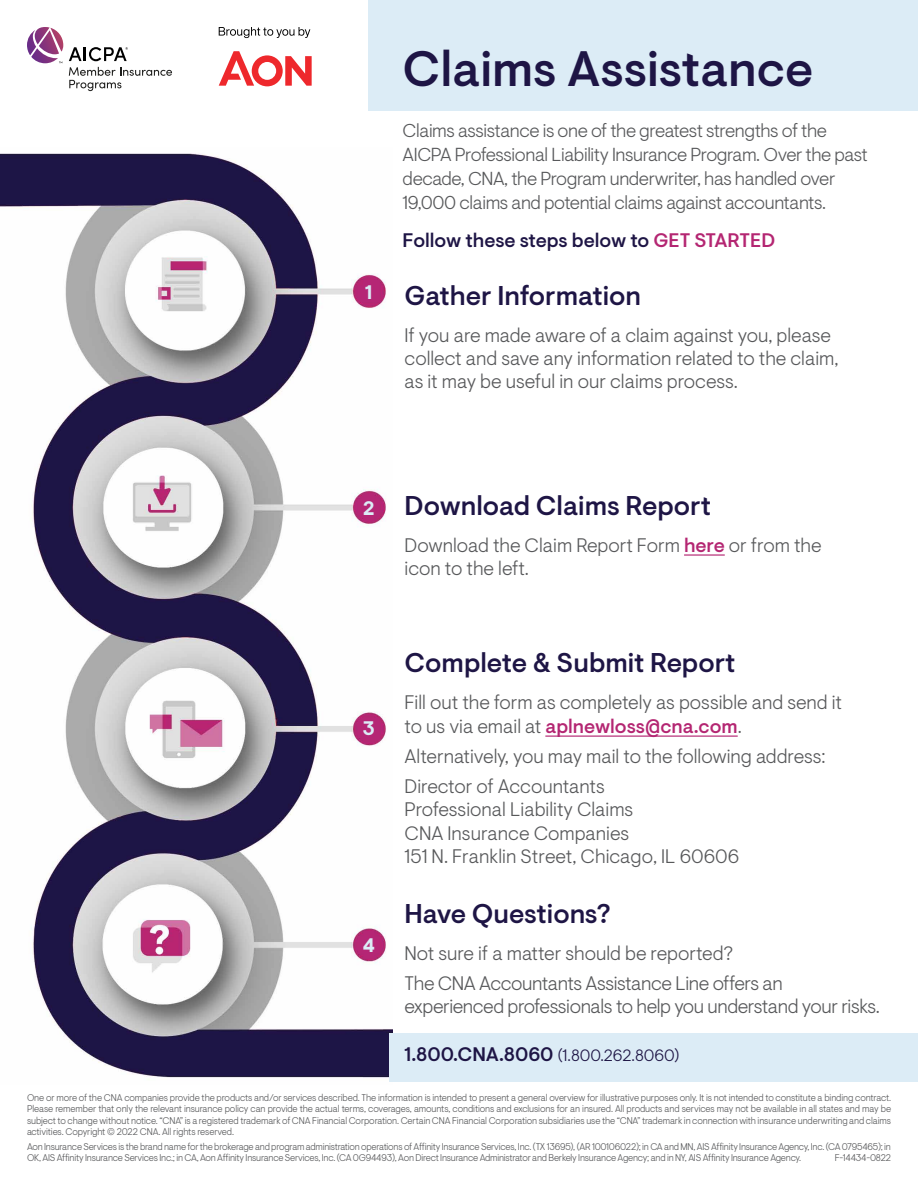
<style>
.page{position:relative;width:918px;height:1188px;background:#fff}
.page>*{position:absolute;margin:0;border:0;box-sizing:border-box;transform-origin:0 0}
.t1{font:500 49.5px "Visuelt Pro";color:#1e1545}
.t2{font:500 27px "Visuelt Pro";color:#1e1545}
.t3{font:300 19.5px/23.4px "Visuelt Pro";color:#58595b}
.t4{font:300 19.5px/30.2px "Visuelt Pro";letter-spacing:-.02em;color:#58595b}
.t5{font:500 19.5px "Visuelt Pro";color:#1e1545}
.t6{font:700 19.5px "Visuelt Pro";color:#dcecf6}
.t7{font:300 18.75px/24px "Visuelt Pro";letter-spacing:-.02em;color:#58595b}
.t8{font:300 16.5px "Visuelt Pro";color:#1e1545}
.t9{font:300 9.75px/11.2px "Visuelt Pro";letter-spacing:-.02em;color:#58595b;text-align:justify}
.s1{color:#b42672}
.s2{font-weight:500;color:#b42672}
.s3{font-weight:500;font-size:19.5px}
</style>
<div class="page">
<img style="left:0;top:153px;width:392px;height:929px">
<div style="left:369px;top:0;width:549px;height:110px;background:#dcecf6"></div>
<svg style="left:27px;top:27px;width:36px;height:36px"></svg>
<svg style="left:69px;top:47px;width:59px;height:14px"></svg>
<svg style="left:69px;top:67px;width:103px;height:24px"></svg>
<svg style="left:219px;top:51px;width:93px;height:35px"></svg>
<svg style="left:219px;top:27px;width:91px;height:11px"></svg>
<div style="left:389px;top:1033px;width:529px;height:48px;background:#dcecf6"></div>
<hr style="left:545px;top:736px;width:193px;height:1px;background:#b42672">
<hr style="left:684px;top:554px;width:41px;height:2px;background:#b42672">
<h3 class="t6" style="left:365px;top:281px;width:9px">1</h3>
<h1 class="t1" style="left:403px;top:40px;width:412px">Claims Assistance</h1>
<h3 class="t7" style="left:403px;top:119px;width:467px">Claims assistance is one of the greatest strengths of the AICPA Professional Liability Insurance Program. Over the past decade, CNA, the Program underwriter, has handled over 19,000 claims and potential claims against accountants.</h3>
<h3 class="t5" style="left:403px;top:229px;width:374px">Follow these steps below to <span class="s1">GET STARTED</span></h3>
<h2 class="t2" style="left:405px;top:279px;width:238px">Gather Information</h2>
<h3 class="t3" style="left:405px;top:323px;width:436px">If you are made aware of a claim against you, please collect and save any information related to the claim, as it may be useful in our claims process.</h3>
<h3 class="t6" style="left:363px;top:497px;width:13px">2</h3>
<h2 class="t2" style="left:405px;top:489px;width:308px">Download Claims Report</h2>
<h3 class="t3" style="left:405px;top:533px;width:418px">Download the Claim Report Form <span class="s2">here</span> or from the icon to the left.</h3>
<h3 class="t6" style="left:363px;top:717px;width:14px">3</h3>
<h3 class="t6" style="left:363px;top:933px;width:14px">4</h3>
<h2 class="t2" style="left:405px;top:647px;width:333px">Complete &amp; Submit Report</h2>
<h3 class="t3" style="left:405px;top:691px;width:439px">Fill out the form as completely as possible and send it to us via email at <span class="s2">aplnewloss@cna.com</span>.</h3>
<h3 class="t3" style="left:405px;top:741px;width:423px;line-height:30.2px">Alternatively, you may mail to the following address:<br>Director of Accountants</h3>
<h3 class="t3" style="left:405px;top:798px;width:336px">Professional Liability Claims<br>CNA Insurance Companies<br>151 N. Franklin Street, Chicago, IL 60606</h3>
<h2 class="t2" style="left:405px;top:898px;width:208px">Have Questions?</h2>
<h3 class="t4" style="left:405px;top:938px;width:380px">Not sure if a matter should be reported?<br>The CNA Accountants Assistance Line offers an</h3>
<h3 class="t4" style="left:405px;top:992px;width:477px">experienced professionals to help you understand your risks.</h3>
<h3 class="t8" style="left:405px;top:1045px;width:276px"><span class="s3">1.800.CNA.8060</span> (1.800.262.8060)</h3>
<p class="t9" style="left:27px;top:1092px;width:866px">One or more of the CNA companies provide the products and/or services described. The information is intended to present a general overview for illustrative purposes only. It is not intended to constitute a binding contract.<br>Please remember that only the relevant insurance policy can provide the actual terms, coverages, amounts, conditions and exclusions for an insured. All products and services may not be available in all states and may be subject to change without notice. “CNA” is a registered trademark of CNA Financial Corporation. Certain CNA Financial Corporation subsidiaries use the “CNA” trademark in connection with insurance underwriting and claims activities. Copyright © 2022 CNA. All rights reserved.</p>
<p class="t9" style="left:27px;top:1141px;width:865px">Aon Insurance Services is the brand name for the brokerage and program administration operations of Affinity Insurance Services, Inc. (TX 13695), (AR 100106022); in CA and MN, AIS Affinity Insurance Agency, Inc. (CA 0795465); in<br>OK, AIS Affinity Insurance Services Inc.; in CA, Aon Affinity Insurance Services, Inc. (CA 0G94493), Aon Direct Insurance Administrator and Berkely Insurance Agency; and in NY, AIS Affinity Insurance Agency.</p>
<p class="t9" style="left:835px;top:1152px;width:58px">F-14434-0822</p>
</div>
